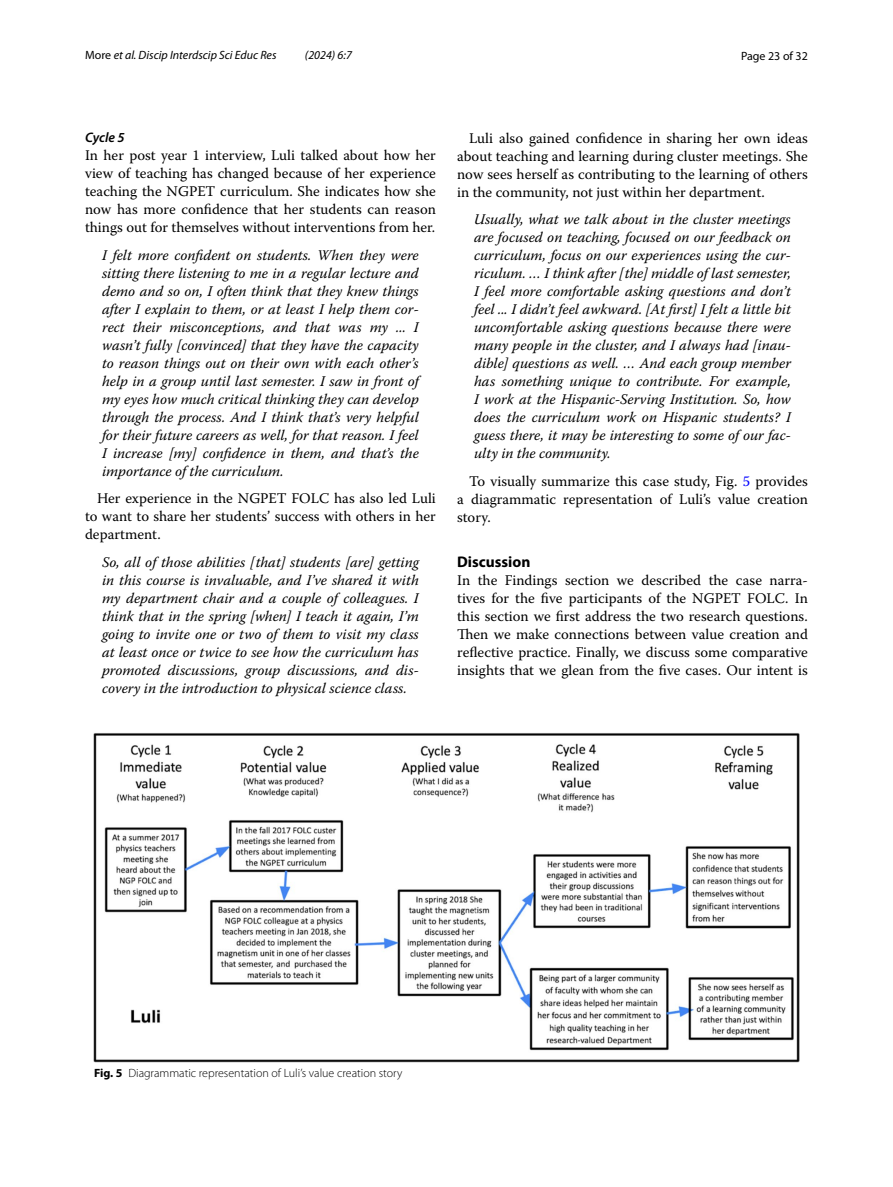
<style>
.page{position:relative;width:893px;height:1187px;background:#fff}
.page>*{position:absolute;margin:0;border:0;box-sizing:border-box;transform-origin:0 0}
.t1{font:700 15.45px "Myriad Pro";color:#000}
.t2{font:italic 14.7px/18px "Warnock Pro";color:#000;text-align:justify}
.t3{font:14.7px/18px "Warnock Pro";color:#000;text-align:justify}
.t4{font:italic 600 13.8px "Myriad Pro";letter-spacing:-.005em;color:#000}
.t5{font:300 12px "Myriad Pro";color:#000}
.t6{font:italic 12px "Myriad Pro";color:#000}
.t7{font:12px "Myriad Pro";color:#000}
.s1{font-style:normal}
.s2{color:#00f}
.s3{font-weight:700}
</style>
<div class="page">
<img style="left:93px;top:733px;width:707px;height:328px">
<p class="t6" style="left:85px;top:48px;width:193px"><span class="s1">More</span> et al. Discip Interdscip Sci Educ Res</p>
<p class="t6" style="left:305px;top:48px;width:48px">(2024) 6:7</p>
<p class="t7" style="left:741px;top:48px;width:68px">Page 23 of 32</p>
<p class="t4" style="left:85px;top:129px;width:41px">Cycle 5</p>
<p class="t3" style="left:85px;top:146px;width:352px">In her post year 1 interview, Luli talked about how her view of teaching has changed because of her experience teaching the NGPET curriculum. She indicates how she now has more confidence that her students can reason things out for themselves without interventions from her.</p>
<p class="t2" style="left:102px;top:245px;width:318px">I felt more confident on students. When they were sitting there listening to me in a regular lecture and demo and so on, I often think that they knew things after I explain to them, or at least I help them cor&shy;rect their misconceptions, and that was my ... I wasn’t fully [convinced] that they have the capacity to reason things out on their own with each other’s help in a group until last semester. I saw in front of my eyes how much critical thinking they can develop through the process. And I think that’s very helpful for their future careers as well, for that reason. I feel I increase [my] confidence in them, and that’s the importance of the curriculum.</p>
<p class="t3" style="left:85px;top:489px;width:352px;text-indent:12px">Her experience in the NGPET FOLC has also led Luli to want to share her students’ success with others in her department.</p>
<p class="t2" style="left:102px;top:552px;width:318px">So, all of those abilities [that] students [are] getting in this course is invaluable, and I’ve shared it with my department chair and a couple of colleagues. I think that in the spring [when] I teach it again, I’m going to invite one or two of them to visit my class at least once or twice to see how the curriculum has promoted discussions, group discussions, and dis&shy;covery in the introduction to physical science class.</p>
<p class="t3" style="left:457px;top:128px;width:352px;text-indent:12px">Luli also gained confidence in sharing her own ideas about teaching and learning during cluster meetings. She now sees herself as contributing to the learning of others in the community, not just within her department.</p>
<p class="t2" style="left:474px;top:210px;width:318px">Usually, what we talk about in the cluster meetings are focused on teaching, focused on our feedback on curriculum, focus on our experiences using the cur&shy;riculum. … I think after [the] middle of last semester, I feel more comfortable asking questions and don’t feel ... I didn’t feel awkward. [At first] I felt a little bit uncomfortable asking questions because there were many people in the cluster, and I always had [inau&shy;dible] questions as well. … And each group member has something unique to contribute. For example, I work at the Hispanic-Serving Institution. So, how does the curriculum work on Hispanic students? I guess there, it may be interesting to some of our fac&shy;ulty in the community.</p>
<p class="t3" style="left:457px;top:471px;width:352px;text-indent:12px">To visually summarize this case study, Fig. <span class="s2">5</span> provides a diagrammatic representation of Luli’s value creation story.</p>
<p class="t1" style="left:457px;top:551px;width:75px">Discussion</p>
<p class="t3" style="left:457px;top:570px;width:352px">In the Findings section we described the case narra&shy;tives for the five participants of the NGPET FOLC. In this section we first address the two research questions.<br>Then we make connections between value creation and reflective practice. Finally, we discuss some comparative insights that we glean from the five cases. Our intent is</p>
<p class="t5" style="left:94px;top:1066px;width:310px"><span class="s3">Fig. 5</span> Diagrammatic representation of Luli’s value creation story</p>
</div>
